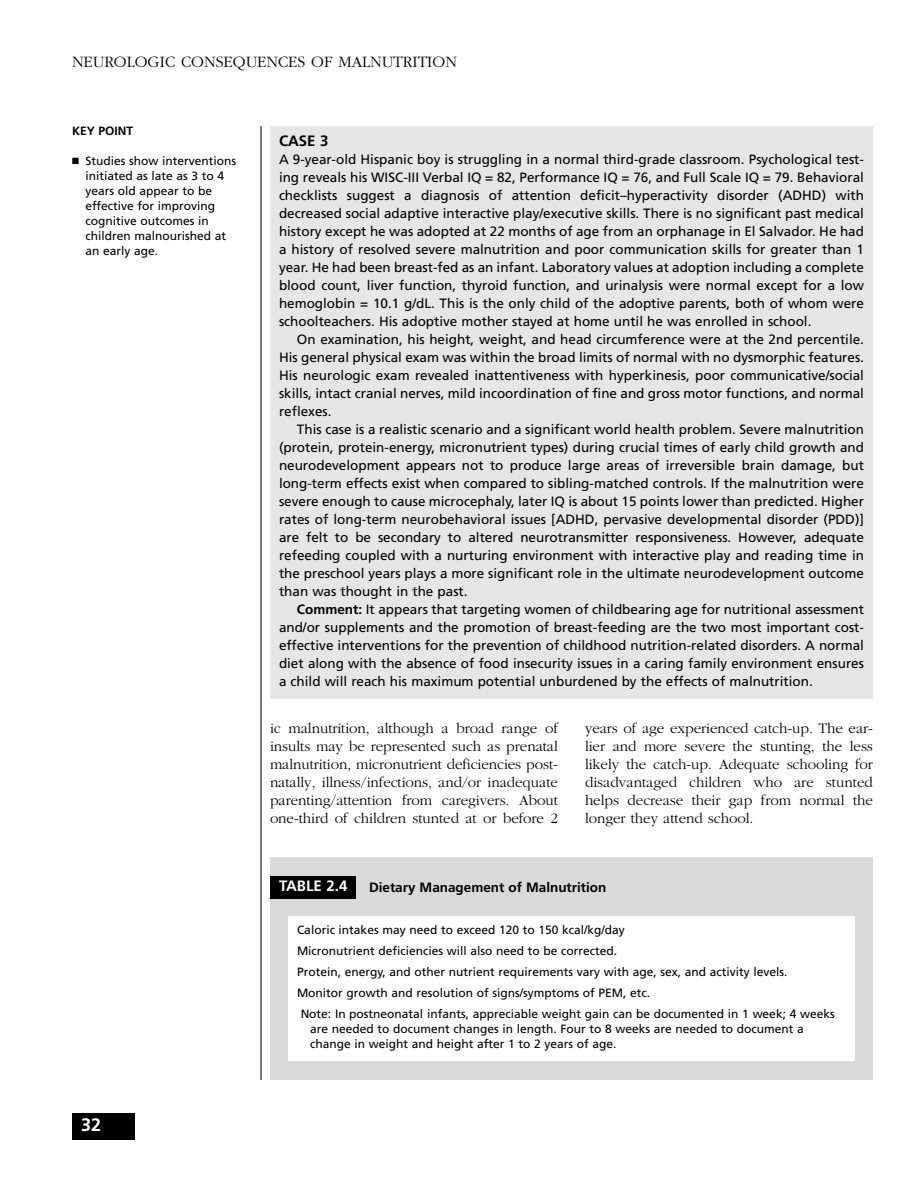
<style>
.page{position:relative;width:918px;height:1188px;background:#fff}
.page>*{position:absolute;margin:0;border:0;box-sizing:border-box;transform-origin:0 0}
.t1{font:700 18px "Frutiger";color:#fff}
.t2{font:300 16.5px "Garamond";color:#000}
.t3{font:300 15px/18px "Garamond";letter-spacing:-.005em;color:#000;text-align:justify}
.t4{font:700 15px "Frutiger";color:#fff}
.t5{font:700 15px "Frutiger";color:#000}
.t6{font:13.5px/18px "Frutiger";color:#000;text-align:justify}
.t7{font:700 13.5px "Frutiger";color:#000}
.t8{font:12px/15px "Frutiger";color:#000}
.t9{font:700 12px "Frutiger";color:#000}
.s1{font-weight:700}
</style>
<div class="page">
<hr style="left:261px;top:126px;width:1px;height:954px;background:#000">
<div style="left:72px;top:1113px;width:63px;height:27px;background:#000"></div>
<div style="left:270px;top:126px;width:603px;height:572px;background:#e6e6e6"></div>
<div style="left:270px;top:858px;width:603px;height:222px;background:#d9d9d9"></div>
<div style="left:270px;top:876px;width:86px;height:22px;background:#000"></div>
<div style="left:288px;top:916px;width:567px;height:144px;background:#fff"></div>
<p class="t2" style="left:72px;top:55px;width:386px">NEUROLOGIC CONSEQUENCES OF MALNUTRITION</p>
<p class="t9" style="left:72px;top:126px;width:63px">KEY POINT</p>
<p class="t8" style="left:86px;top:154px;width:152px;text-indent:-14px">■ Studies show interventions initiated as late as 3 to 4 years old appear to be effective for improving cognitive outcomes in children malnourished at an early age.</p>
<h1 class="t1" style="left:81px;top:1118px;width:22px">32</h1>
<p class="t5" style="left:279px;top:135px;width:51px">CASE 3</p>
<p class="t6" style="left:279px;top:152px;width:587px">A 9-year-old Hispanic boy is struggling in a normal third-grade classroom. Psychological test&shy;ing reveals his WISC-III Verbal IQ = 82, Performance IQ = 76, and Full Scale IQ = 79. Behavioral checklists suggest a diagnosis of attention deficit–hyperactivity disorder (ADHD) with decreased social adaptive interactive play/executive skills. There is no significant past medical history except he was adopted at 22 months of age from an orphanage in El Salvador. He had a history of resolved severe malnutrition and poor communication skills for greater than 1 year. He had been breast-fed as an infant. Laboratory values at adoption including a complete blood count, liver function, thyroid function, and urinalysis were normal except for a low hemoglobin = 10.1 g/dL. This is the only child of the adoptive parents, both of whom were schoolteachers. His adoptive mother stayed at home until he was enrolled in school.</p>
<p class="t6" style="left:279px;top:332px;width:587px;text-indent:18px">On examination, his height, weight, and head circumference were at the 2nd percentile.<br>His general physical exam was within the broad limits of normal with no dysmorphic features.<br>His neurologic exam revealed inattentiveness with hyperkinesis, poor communicative/social skills, intact cranial nerves, mild incoordination of fine and gross motor functions, and normal reflexes.</p>
<p class="t6" style="left:279px;top:422px;width:587px;text-indent:18px">This case is a realistic scenario and a significant world health problem. Severe malnutrition (protein, protein-energy, micronutrient types) during crucial times of early child growth and neurodevelopment appears not to produce large areas of irreversible brain damage, but long-term effects exist when compared to sibling-matched controls. If the malnutrition were severe enough to cause microcephaly, later IQ is about 15 points lower than predicted. Higher rates of long-term neurobehavioral issues [ADHD, pervasive developmental disorder (PDD)] are felt to be secondary to altered neurotransmitter responsiveness. However, adequate refeeding coupled with a nurturing environment with interactive play and reading time in the preschool years plays a more significant role in the ultimate neurodevelopment outcome than was thought in the past.</p>
<p class="t6" style="left:279px;top:602px;width:587px;text-indent:18px"><span class="s1">Comment:</span> It appears that targeting women of childbearing age for nutritional assessment and/or supplements and the promotion of breast-feeding are the two most important cost&shy;effective interventions for the prevention of childhood nutrition-related disorders. A normal diet along with the absence of food insecurity issues in a caring family environment ensures a child will reach his maximum potential unburdened by the effects of malnutrition.</p>
<p class="t3" style="left:270px;top:720px;width:289px">ic malnutrition, although a broad range of insults may be represented such as prenatal malnutrition, micronutrient deficiencies post&shy;natally, illness/infections, and/or inadequate parenting/attention from caregivers. About one-third of children stunted at or before 2</p>
<p class="t3" style="left:585px;top:720px;width:290px">years of age experienced catch-up. The ear&shy;lier and more severe the stunting, the less likely the catch-up. Adequate schooling for disadvantaged children who are stunted helps decrease their gap from normal the longer they attend school.</p>
<p class="t4" style="left:279px;top:880px;width:70px">TABLE 2.4</p>
<p class="t7" style="left:369px;top:882px;width:239px">Dietary Management of Malnutrition</p>
<p class="t8" style="left:297px;top:923px;width:329px">Caloric intakes may need to exceed 120 to 150 kcal/kg/day</p>
<p class="t8" style="left:297px;top:944px;width:322px">Micronutrient deficiencies will also need to be corrected.</p>
<p class="t8" style="left:297px;top:965px;width:492px">Protein, energy, and other nutrient requirements vary with age, sex, and activity levels.</p>
<p class="t8" style="left:297px;top:986px;width:355px">Monitor growth and resolution of signs/symptoms of PEM, etc.</p>
<p class="t8" style="left:301px;top:1007px;width:536px">Note: In postneonatal infants, appreciable weight gain can be documented in 1 week; 4 weeks</p>
<p class="t8" style="left:310px;top:1022px;width:495px">are needed to document changes in length. Four to 8 weeks are needed to document a change in weight and height after 1 to 2 years of age.</p>
</div>
